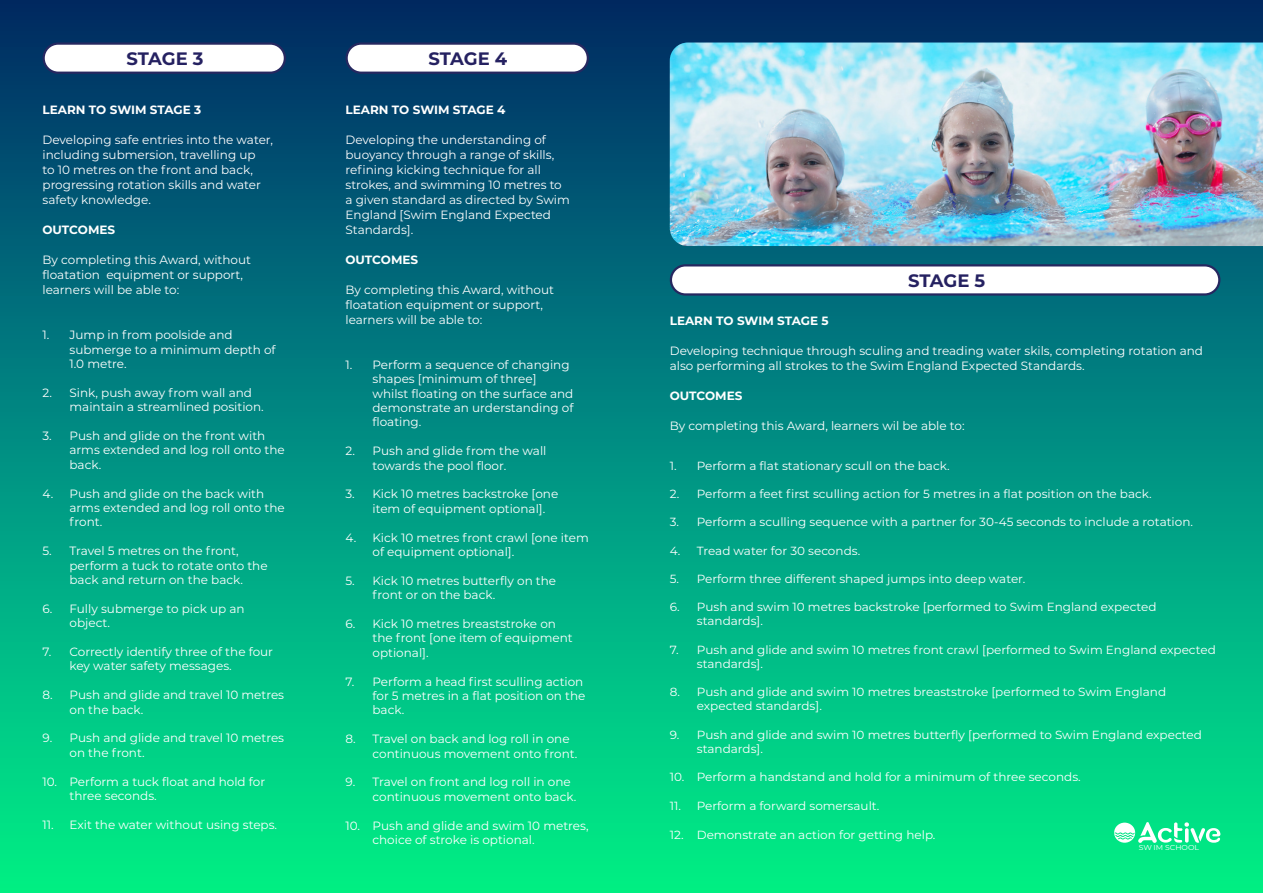
<style>
.page{position:relative;width:1263px;height:893px;background:#fff}
.page>*{position:absolute;margin:0;border:0;box-sizing:border-box;transform-origin:0 0}
.t1{font:700 18px "Montserrat";letter-spacing:-.01em;color:#252161}
.t2{font:12px/14.4px "Montserrat";color:#fff}
.t3{font:700 12px "Montserrat";color:#fff}
.t4{font:11.85px/14.1px "Montserrat";color:#fff}
.t5{font:7.2px "Montserrat";color:#fff;scale:1.08 1}
</style>
<div class="page">
<div style="left:0;top:0;width:1263px;height:893px;background:linear-gradient(to bottom,#002b6c,#00f18e)"></div>
<div style="left:44px;top:44px;width:241px;height:29px;background:#fff;border-radius:15px"></div>
<div style="left:43px;top:42px;width:243px;height:32px;border:2px solid #262860;border-radius:15px"></div>
<div style="left:347px;top:44px;width:241px;height:29px;background:#fff;border-radius:15px"></div>
<div style="left:345px;top:42px;width:244px;height:32px;border:2px solid #262860;border-radius:15px"></div>
<div style="left:671px;top:265px;width:548px;height:29px;background:#fff;border-radius:15px"></div>
<div style="left:670px;top:264px;width:550px;height:32px;border:2px solid #262860;border-radius:15px"></div>
<img style="left:670px;top:43px;width:593px;height:203px">
<svg style="left:1114px;top:822px;width:106px;height:21px"></svg>
<p class="t1" style="left:126px;top:46px;width:79px">STAGE 3</p>
<p class="t1" style="left:428px;top:46px;width:80px">STAGE 4</p>
<p class="t3" style="left:43px;top:101px;width:160px">LEARN TO SWIM STAGE 3</p>
<p class="t2" style="left:43px;top:132px;width:232px;line-height:15px">Developing safe entries into the water, including submersion, travelling up<br>to 10 metres on the front and back, progressing rotation skills and water safety knowledge.</p>
<p class="t3" style="left:43px;top:221px;width:74px">OUTCOMES</p>
<p class="t2" style="left:43px;top:252px;width:210px;line-height:15px">By completing this Award, without floatation equipment or support, learners will be able to:</p>
<p class="t2" style="left:70px;top:327px;width:208px;text-indent:-27px">1. Jump in from poolside and submerge to a minimum depth of<br>1.0 metre.</p>
<p class="t2" style="left:70px;top:385px;width:196px;text-indent:-27px">2. Sink, push away from wall and maintain a streamlined position.</p>
<p class="t2" style="left:70px;top:428px;width:217px;text-indent:-27px">3. Push and glide on the front with arms extended and log roll onto the back.</p>
<p class="t2" style="left:70px;top:486px;width:217px;text-indent:-27px">4. Push and glide on the back with arms extended and log roll onto the front.</p>
<p class="t2" style="left:70px;top:543px;width:200px;text-indent:-27px">5. Travel 5 metres on the front, perform a tuck to rotate onto the back and return on the back.</p>
<p class="t2" style="left:70px;top:601px;width:177px;text-indent:-27px">6. Fully submerge to pick up an object.</p>
<p class="t2" style="left:70px;top:644px;width:205px;text-indent:-27px">7. Correctly identify three of the four key water safety messages.</p>
<p class="t2" style="left:70px;top:687px;width:216px;text-indent:-27px">8. Push and glide and travel 10 metres on the back.</p>
<p class="t2" style="left:70px;top:730px;width:216px;text-indent:-27px">9. Push and glide and travel 10 metres on the front.</p>
<p class="t2" style="left:70px;top:774px;width:197px;text-indent:-27px">10. Perform a tuck float and hold for three seconds.</p>
<p class="t2" style="left:43px;top:817px;width:236px">11. Exit the water without using steps.</p>
<p class="t3" style="left:345px;top:101px;width:162px">LEARN TO SWIM STAGE 4</p>
<p class="t2" style="left:345px;top:132px;width:226px;line-height:15px">Developing the understanding of buoyancy through a range of skills, refining kicking technique for all strokes, and swimming 10 metres to a given standard as directed by Swim<br>England [Swim England Expected<br>Standards].</p>
<p class="t3" style="left:345px;top:251px;width:74px">OUTCOMES</p>
<p class="t2" style="left:345px;top:282px;width:210px;line-height:15px">By completing this Award, without floatation equipment or support, learners will be able to:</p>
<p class="t2" style="left:372px;top:357px;width:203px;text-indent:-27px">1. Perform a sequence of changing shapes [minimum of three] whilst floating on the surface and demonstrate an urderstanding of floating.</p>
<p class="t2" style="left:372px;top:443px;width:175px;text-indent:-27px">2. Push and glide from the wall towards the pool floor.</p>
<p class="t2" style="left:372px;top:487px;width:187px;text-indent:-27px">3. Kick 10 metres backstroke [one item of equipment optional].</p>
<p class="t2" style="left:372px;top:530px;width:218px;text-indent:-27px">4. Kick 10 metres front crawl [one item of equipment optional].</p>
<p class="t2" style="left:372px;top:573px;width:185px;text-indent:-27px">5. Kick 10 metres butterfly on the front or on the back.</p>
<p class="t2" style="left:372px;top:616px;width:202px;text-indent:-27px">6. Kick 10 metres breaststroke on the front [one item of equipment optional].</p>
<p class="t2" style="left:372px;top:674px;width:214px;text-indent:-27px">7. Perform a head first sculling action for 5 metres in a flat position on the back.</p>
<p class="t2" style="left:372px;top:731px;width:206px;text-indent:-27px">8. Travel on back and log roll in one continuous movement onto front.</p>
<p class="t2" style="left:372px;top:775px;width:205px;text-indent:-27px">9. Travel on front and log roll in one continuous movement onto back.</p>
<p class="t2" style="left:372px;top:818px;width:218px;text-indent:-27px">10. Push and glide and swim 10 metres, choice of stroke is optional.</p>
<p class="t1" style="left:908px;top:268px;width:79px">STAGE 5</p>
<p class="t3" style="left:670px;top:312px;width:160px">LEARN TO SWIM STAGE 5</p>
<p class="t2" style="left:670px;top:343px;width:535px;line-height:15px">Developing technique through sculing and treading water skils, completing rotation and also performing all strokes to the Swim England Expected Standards.</p>
<p class="t3" style="left:670px;top:387px;width:74px">OUTCOMES</p>
<p class="t2" style="left:670px;top:419px;width:296px">By completing this Award, learners wil be able to:</p>
<p class="t4" style="left:670px;top:458px;width:281px">1. Perform a flat stationary scull on the back.</p>
<p class="t4" style="left:670px;top:486px;width:483px">2. Perform a feet first sculling action for 5 metres in a flat position on the back.</p>
<p class="t4" style="left:670px;top:515px;width:525px">3. Perform a sculling sequence with a partner for 30-45 seconds to include a rotation.</p>
<p class="t4" style="left:670px;top:543px;width:192px">4. Tread water for 30 seconds.</p>
<p class="t4" style="left:670px;top:571px;width:357px">5. Perform three different shaped jumps into deep water.</p>
<p class="t4" style="left:697px;top:599px;width:461px;text-indent:-27px">6. Push and swim 10 metres backstroke [performed to Swim England expected standards].</p>
<p class="t4" style="left:697px;top:642px;width:520px;text-indent:-27px">7. Push and glide and swim 10 metres front crawl [performed to Swim England expected standards].</p>
<p class="t4" style="left:697px;top:684px;width:471px;text-indent:-27px">8. Push and glide and swim 10 metres breaststroke [performed to Swim England expected standards].</p>
<p class="t4" style="left:697px;top:727px;width:506px;text-indent:-27px">9. Push and glide and swim 10 metres butterfly [performed to Swim England expected standards].</p>
<p class="t4" style="left:670px;top:769px;width:412px">10. Perform a handstand and hold for a minimum of three seconds.</p>
<p class="t4" style="left:670px;top:798px;width:211px">11. Perform a forward somersault.</p>
<p class="t4" style="left:670px;top:828px;width:267px">12. Demonstrate an action for getting help.</p>
<p class="t5" style="left:1139px;top:843px;width:57px">SW IM SCHOOL</p>
</div>
